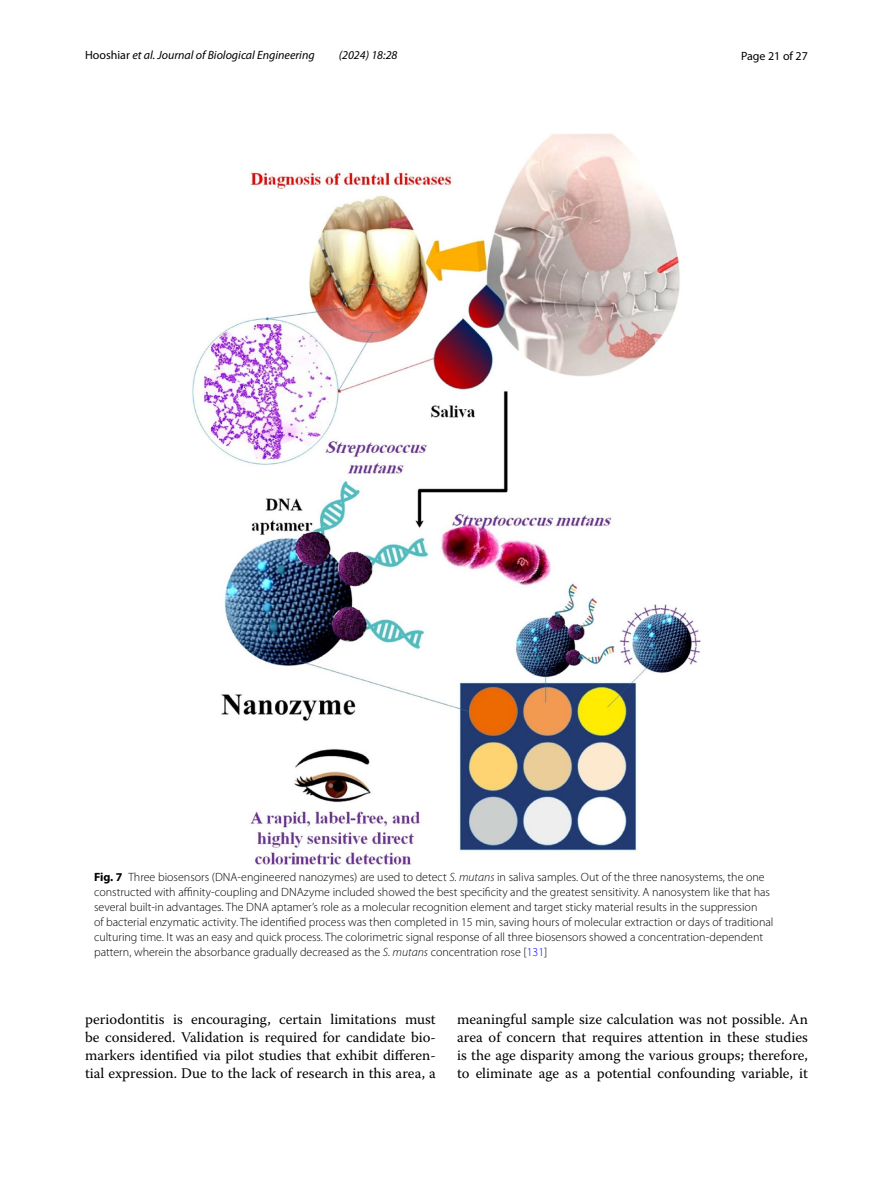
<style>
.page{position:relative;width:893px;height:1187px;background:#fff}
.page>*{position:absolute;margin:0;border:0;box-sizing:border-box;transform-origin:0 0}
.t1{font:14.7px/18px "Warnock Pro";color:#000;text-align:justify}
.t2{font:300 12px/15px "Myriad Pro";color:#000}
.t3{font:italic 12px "Myriad Pro";color:#000}
.t4{font:12px "Myriad Pro";color:#000}
.s1{font-style:normal}
.s2{font-weight:700}
.s3{font-style:italic}
.s4{color:#00f}
</style>
<div class="page">
<img style="left:192px;top:133px;width:509px;height:732px">
<p class="t3" style="left:85px;top:48px;width:231px"><span class="s1">Hooshiar</span> et al. Journal of Biological Engineering</p>
<p class="t3" style="left:339px;top:48px;width:60px">(2024) 18:28</p>
<p class="t4" style="left:741px;top:48px;width:68px">Page 21 of 27</p>
<p class="t2" style="left:94px;top:869px;width:681px"><span class="s2">Fig. 7</span> Three biosensors (DNA-engineered nanozymes) are used to detect <span class="s3">S. mutans</span> in saliva samples. Out of the three nanosystems, the one constructed with affinity-coupling and DNAzyme included showed the best specificity and the greatest sensitivity. A nanosystem like that has several built-in advantages. The DNA aptamer’s role as a molecular recognition element and target sticky material results in the suppression<br>of bacterial enzymatic activity. The identified process was then completed in 15 min, saving hours of molecular extraction or days of traditional culturing time. It was an easy and quick process. The colorimetric signal response of all three biosensors showed a concentration-dependent pattern, wherein the absorbance gradually decreased as the <span class="s3">S. mutans</span> concentration rose [<span class="s4">131</span>]</p>
<p class="t1" style="left:85px;top:1010px;width:352px">periodontitis is encouraging, certain limitations must be considered. Validation is required for candidate bio&shy;markers identified via pilot studies that exhibit differen&shy;tial expression. Due to the lack of research in this area, a</p>
<p class="t1" style="left:457px;top:1010px;width:352px">meaningful sample size calculation was not possible. An area of concern that requires attention in these studies is the age disparity among the various groups; therefore, to eliminate age as a potential confounding variable, it</p>
</div>
